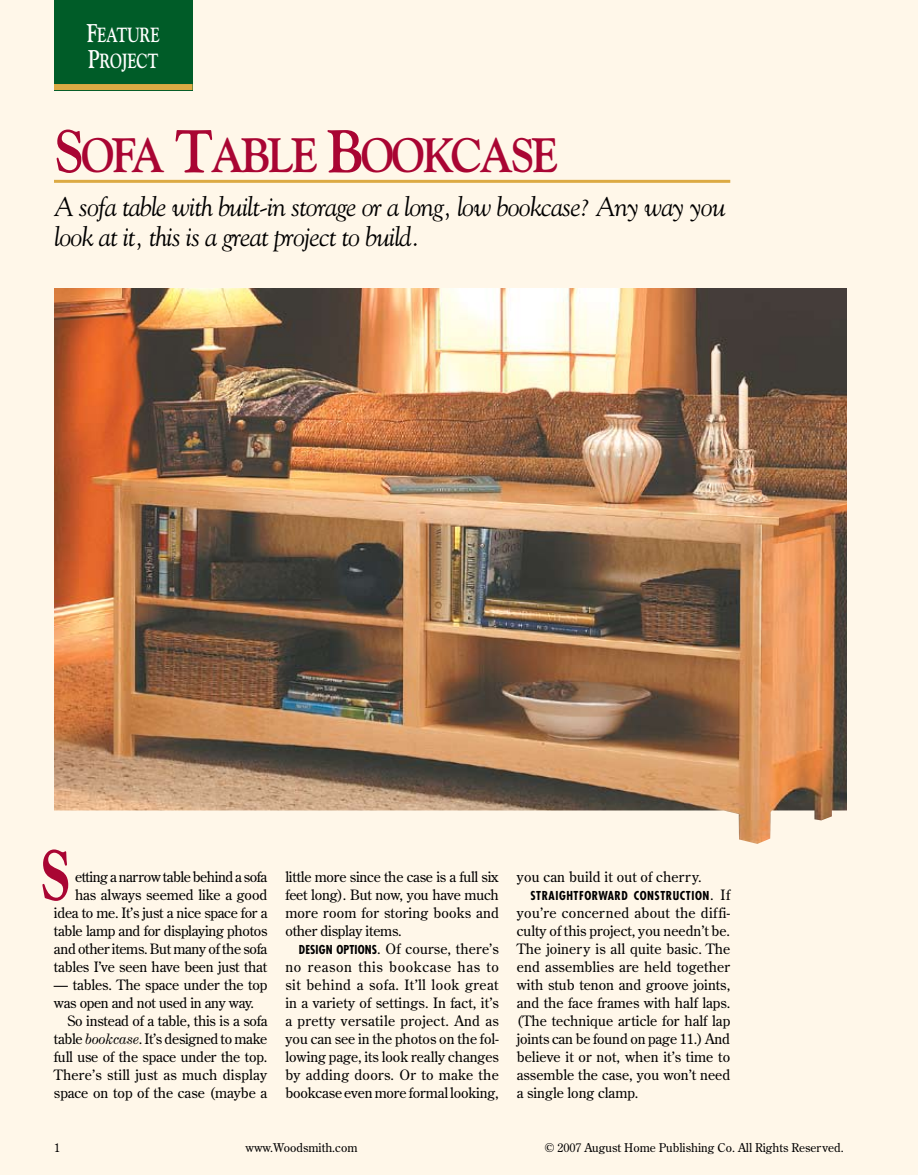
<style>
.page{position:relative;width:918px;height:1175px;background:#fff}
.page>*{position:absolute;margin:0;border:0;box-sizing:border-box;transform-origin:0 0}
.t1{font:800 72px "Goudy";color:#a90533;scale:.75 1}
.t2{font:700 48px "Goudy";letter-spacing:-.065em;color:#a90533;scale:.9 1}
.t3{font:italic 27px/30px "Goudy";letter-spacing:-.03em;color:#000}
.t4{font:700 20.4px/25.5px "Goudy";letter-spacing:-.02em;color:#fff;scale:.75 1}
.t5{font:14.25px/18px "Century Old Style";letter-spacing:-.01em;color:#000;text-align:justify}
.t6{font:14.25px "Century Old Style";letter-spacing:.015em;color:#000}
.t7{font:14.25px "Century Old Style";letter-spacing:.01em;color:#000}
.t8{font:12px "Century Old Style";color:#000}
.t9{font:700 condensed 12px "Futura";letter-spacing:.045em;color:#000}
.s1{font-size:25.5px}
.s2{font-size:60px}
.s3{font-family:"Century Expanded";font-style:italic}
.s4{font-family:"Futura";font-weight:700;font-stretch:condensed;font-size:12px}
.s5{font-family:"Century Old Style";font-weight:400;font-stretch:normal;font-size:14.25px}
</style>
<div class="page">
<div style="left:0;top:0;width:918px;height:1174px;background:#fff7e9"></div>
<div style="left:54px;top:0;width:139px;height:90px;background:#005c28"></div>
<div style="left:54px;top:84px;width:139px;height:6px;background:#dcaa44"></div>
<hr style="left:54px;top:180px;width:676px;height:3px;background:#dcaa44">
<img style="left:54px;top:288px;width:792px;height:556px">
<h3 class="t4" style="left:87px;top:22px;width:99px"><span class="s1">F</span>EATURE<br><span class="s1">P</span>ROJECT</h3>
<h2 class="t2" style="left:54px;top:126px;width:562px"><span class="s2">S</span>OFA <span class="s2">T</span>ABLE <span class="s2">B</span>OOKCASE</h2>
<h3 class="t3" style="left:54px;top:191px;width:673px">A sofa table with built-in storage or a long, low bookcase? Any way you look at it, this is a great project to build.</h3>
<h1 class="t1" style="left:40px;top:833px;width:42px">S</h1>
<p class="t5" style="left:54px;top:867px;width:215px;text-align:right">etting a narrow table behind a sofa has always seemed like a good idea to me. It’s just a nice space for a table lamp and for displaying photos and other items. But many of the sofa tables I’ve seen have been just that</p>
<p class="t5" style="left:54px;top:975px;width:215px">— tables. The space under the top</p>
<p class="t5" style="left:54px;top:993px;width:202px">was open and not used in any way.</p>
<p class="t5" style="left:67px;top:1011px;width:201px">So instead of a table, this is a sofa</p>
<p class="t5" style="left:54px;top:1029px;width:215px">table <span class="s3">bookcase</span>. It’s designed to make</p>
<p class="t5" style="left:54px;top:1047px;width:215px">full use of the space under the top.</p>
<p class="t6" style="left:54px;top:1066px;width:215px">There’s still just as much display</p>
<p class="t5" style="left:54px;top:1083px;width:215px">space on top of the case (maybe a</p>
<p class="t5" style="left:285px;top:867px;width:215px">little more since the case is a full six feet long). But now, you have much more room for storing books and other display items.</p>
<p class="t5" style="left:285px;top:939px;width:215px;text-indent:14px"><span class="s4">DESIGN OPTIONS</span>. Of course, there’s no reason this bookcase has to sit behind a sofa. It’ll look great in a variety of settings. In fact, it’s a pretty versatile project. And as you can see in the photos on the fol&shy;lowing page, its look really changes by adding doors. Or to make the bookcase even more formal- looking,</p>
<p class="t7" style="left:517px;top:868px;width:186px">you can build it out of cherry.</p>
<p class="t9" style="left:530px;top:888px;width:201px">STRAIGHTFORWARD CONSTRUCTION<span class="s5">. If</span></p>
<p class="t5" style="left:517px;top:903px;width:215px">you’re concerned about the diffi&shy;culty of this project, you needn’t be.<br>The joinery is all quite basic. The end assemblies are held together with stub tenon and groove joints, and the face frames with half laps. (The technique article for half lap joints can be found on page 11.) And believe it or not, when it’s time to assemble the case, you won’t need a single long clamp.</p>
<p class="t8" style="left:54px;top:1140px;width:7px">1</p>
<p class="t8" style="left:246px;top:1140px;width:113px">www.Woodsmith.com</p>
<p class="t8" style="left:545px;top:1140px;width:300px">© 2007 August Home Publishing Co. All Rights Reserved.</p>
</div>
